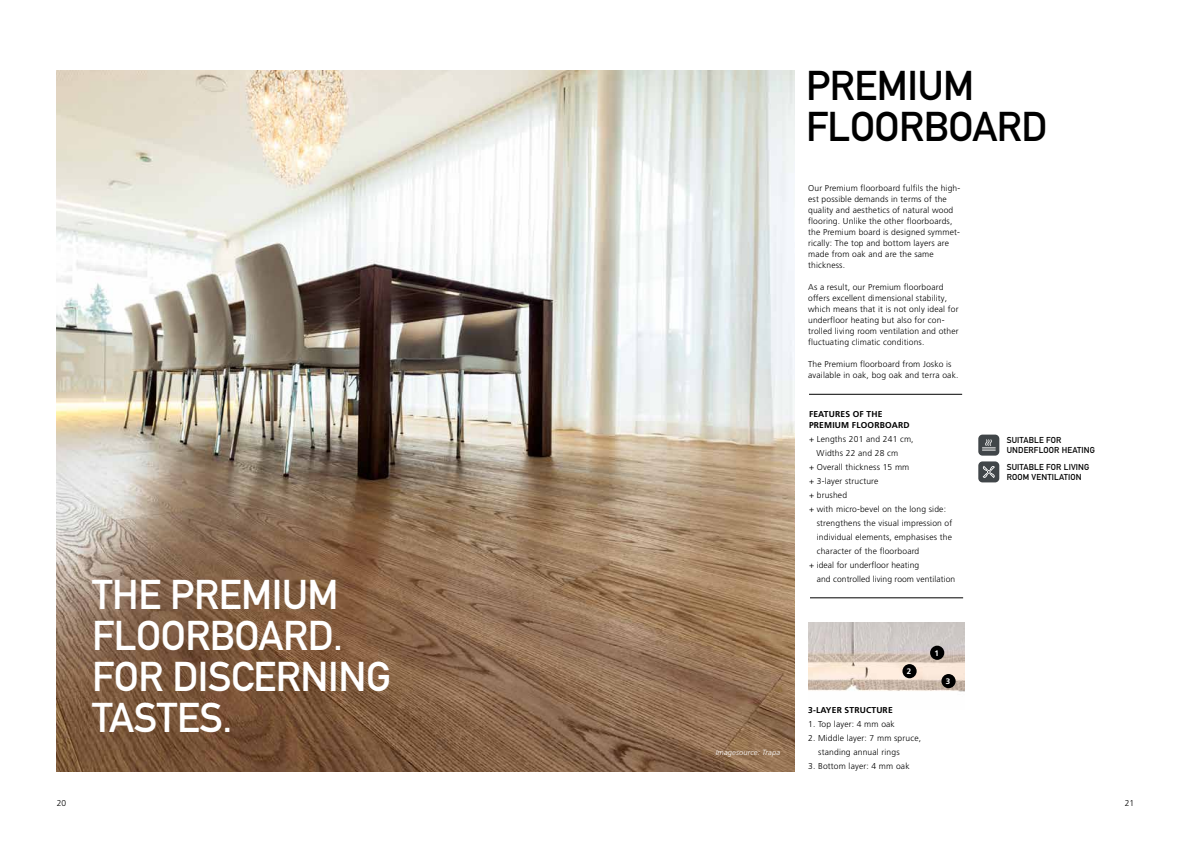
<style>
.page{position:relative;width:1191px;height:842px;background:#fff}
.page>*{position:absolute;margin:0;border:0;box-sizing:border-box;transform-origin:0 0}
.t1{font:41px/41px "DIN Mittelschrift Std";letter-spacing:-.01em;color:#fff}
.t2{font:41px/41px "DIN Mittelschrift Std";letter-spacing:-.01em;color:#000}
.t3{font:300 8.5px/11px "Frutiger LT Pro";letter-spacing:.02em;color:#000}
.t4{font:300 8.5px "Frutiger LT Std";letter-spacing:.02em;color:#000}
.t5{font:8.5px/10px "DIN Mittelschrift Std";letter-spacing:.02em;color:#000}
.t6{font:700 8.5px/11px "Frutiger LT Std";letter-spacing:.02em;color:#000}
.t7{font:700 8px "Frutiger LT Std";color:#fff}
.t8{font:italic 300 7.5px "Frutiger LT Std";letter-spacing:.02em;color:#fff}
.s1{font-family:"Frutiger LT Std"}
</style>
<div class="page">
<img style="left:57px;top:71px;width:737px;height:700px">
<hr style="left:809px;top:394px;width:153px;height:1px;background:#000">
<hr style="left:810px;top:597px;width:153px;height:1px;background:#000">
<img style="left:808px;top:623px;width:156px;height:69px">
<div style="left:930px;top:646px;width:14px;height:14px;background:#000;border-radius:50%"></div>
<div style="left:902px;top:664px;width:14px;height:14px;background:#000;border-radius:50%"></div>
<div style="left:941px;top:674px;width:14px;height:14px;background:#000;border-radius:50%"></div>
<div style="left:978px;top:435px;width:21px;height:21px;background:#414649;border-radius:4px"></div>
<svg style="left:982px;top:439px;width:13px;height:12px"></svg>
<div style="left:978px;top:461px;width:21px;height:21px;background:#414649;border-radius:4px"></div>
<svg style="left:982px;top:466px;width:13px;height:12px"></svg>
<h1 class="t1" style="left:92px;top:574px;width:300px">THE PREMIUM<br>FLOORBOARD.<br>FOR DISCERNING<br>TASTES.</h1>
<p class="t8" style="left:716px;top:748px;width:66px">Imagesource: Trapa</p>
<h1 class="t2" style="left:806px;top:65px;width:243px">PREMIUM<br>FLOORBOARD</h1>
<p class="t3" style="left:808px;top:182px;width:154px">Our Premium floorboard fulfils the high&shy;est possible demands in terms of the quality and aesthetics of natural wood flooring. Unlike the other floorboards, the Premium board is designed symmet&shy;rically: The top and bottom layers are made from oak and are the same thickness.</p>
<p class="t3" style="left:808px;top:281px;width:152px">As a result, our Premium floorboard offers excellent dimensional stability, which means that it is not only ideal for underfloor heating but also for con&shy;trolled living room ventilation and other fluctuating climatic conditions.</p>
<p class="t3" style="left:808px;top:358px;width:152px">The Premium floorboard from Josko is available in oak, bog oak and terra oak.</p>
<p class="t6" style="left:809px;top:408px;width:102px">FEATURES OF THE<br>PREMIUM FLOORBOARD</p>
<p class="t4" style="left:809px;top:434px;width:106px">+ Lengths 201 and 241 cm,</p>
<p class="t4" style="left:816px;top:448px;width:83px">Widths 22 and 28 cm</p>
<p class="t4" style="left:809px;top:462px;width:102px">+ Overall thickness 15 mm</p>
<p class="t4" style="left:809px;top:476px;width:71px">+ 3-layer structure</p>
<p class="t4" style="left:809px;top:490px;width:40px">+ brushed</p>
<p class="t4" style="left:809px;top:504px;width:139px">+ with micro-bevel on the long side:</p>
<p class="t4" style="left:817px;top:518px;width:137px">strengthens the visual impression of</p>
<p class="t4" style="left:817px;top:532px;width:137px">individual elements, emphasises the</p>
<p class="t4" style="left:817px;top:546px;width:104px">character of the floorboard</p>
<p class="t4" style="left:809px;top:560px;width:112px">+ ideal for underfloor heating</p>
<p class="t4" style="left:817px;top:574px;width:140px">and controlled living room ventilation</p>
<p class="t7" style="left:907px;top:666px;width:6px">2</p>
<p class="t6" style="left:808px;top:705px;width:86px">3-LAYER STRUCTURE</p>
<p class="t3" style="left:808px;top:719px;width:88px">1. Top layer: <span class="s1">4 mm oak</span></p>
<p class="t3" style="left:808px;top:733px;width:114px">2. Middle layer: <span class="s1">7 mm spruce,</span></p>
<p class="t4" style="left:818px;top:747px;width:83px">standing annual rings</p>
<p class="t3" style="left:808px;top:761px;width:103px">3. Bottom layer: <span class="s1">4 mm oak</span></p>
<p class="t7" style="left:934px;top:648px;width:6px">1</p>
<p class="t7" style="left:946px;top:676px;width:6px">3</p>
<p class="t5" style="left:1006px;top:435px;width:90px">SUITABLE FOR<br>UNDERFLOOR HEATING</p>
<p class="t5" style="left:1006px;top:462px;width:84px">SUITABLE FOR LIVING<br>ROOM VENTILATION</p>
<p class="t3" style="left:57px;top:797px;width:11px">20</p>
<p class="t3" style="left:1124px;top:797px;width:11px">21</p>
</div>
